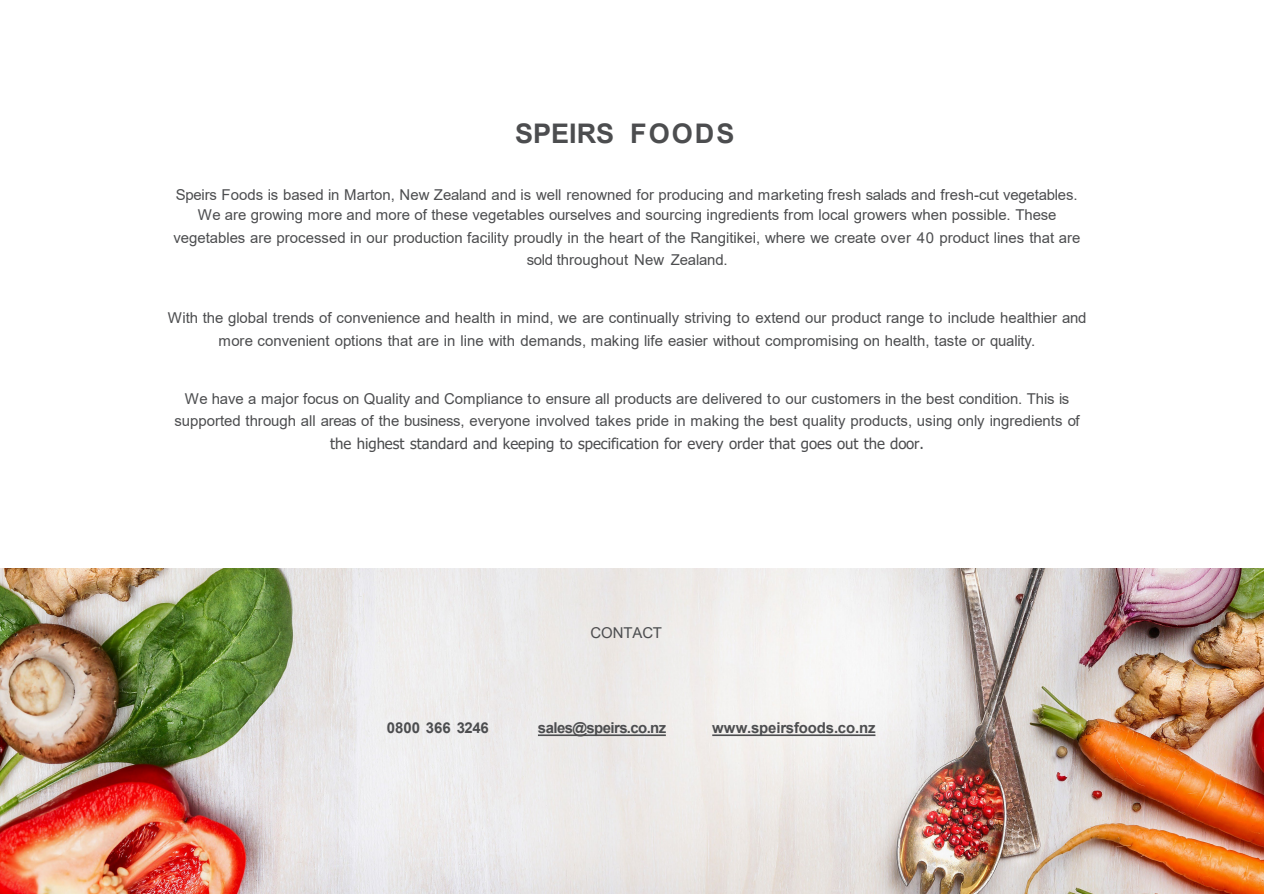
<style>
.page{position:relative;width:1264px;height:894px;background:#fff}
.page>*{position:absolute;margin:0;border:0;box-sizing:border-box;transform-origin:0 0}
.t1{font:700 27px "Arial";color:#4c4d4f}
.t2{font:15px/22.5px "Arial";color:#4c4d4f;text-align:center}
.t3{font:700 15px "Arial";letter-spacing:-.015em;color:#4c4d4f}
.t4{font:700 15px "Arial";letter-spacing:-.04em;color:#4c4d4f}
.s1{font-family:"Tahoma"}
</style>
<div class="page">
<img style="left:0;top:568px;width:1263px;height:325px">
<svg style="left:538px;top:734px;width:127px;height:2px"></svg>
<svg style="left:712px;top:734px;width:163px;height:2px"></svg>
<h2 class="t1" style="left:515px;top:114px;width:221px">SPEIRS FOODS</h2>
<p class="t2" style="left:176px;top:183px;width:903px">Speirs Foods is based in Marton, New Zealand and is well renowned for producing and marketing fresh salads and fresh-cut vegetables.</p>
<p class="t2" style="left:173px;top:204px;width:908px">We are growing more and more of these vegetables ourselves and sourcing ingredients from local growers when possible. These vegetables are processed in our production facility proudly in the heart of the Rangitikei, where we create over 40 product lines that are sold throughout New Zealand.</p>
<p class="t2" style="left:168px;top:306px;width:920px">With the global trends of convenience and health in mind, we are continually striving to extend our product range to include healthier and more convenient options that are in line with demands, making life easier without compromising on health, taste or quality.</p>
<p class="t2" style="left:174px;top:387px;width:906px">We have a major focus on Quality and Compliance to ensure all products are delivered to our customers in the best condition. This is supported through all areas of the business, everyone involved takes pride in making the best quality products, using only ingredients of <span class="s1">the highest standard and keeping to specification for every order that goes out the door.</span></p>
<p class="t2" style="left:590px;top:621px;width:73px">CONTACT</p>
<p class="t3" style="left:387px;top:716px;width:103px">0800 366 3246</p>
<p class="t4" style="left:538px;top:716px;width:130px">sales@speirs.co.nz</p>
<p class="t3" style="left:712px;top:716px;width:165px">www.speirsfoods.co.nz</p>
</div>
